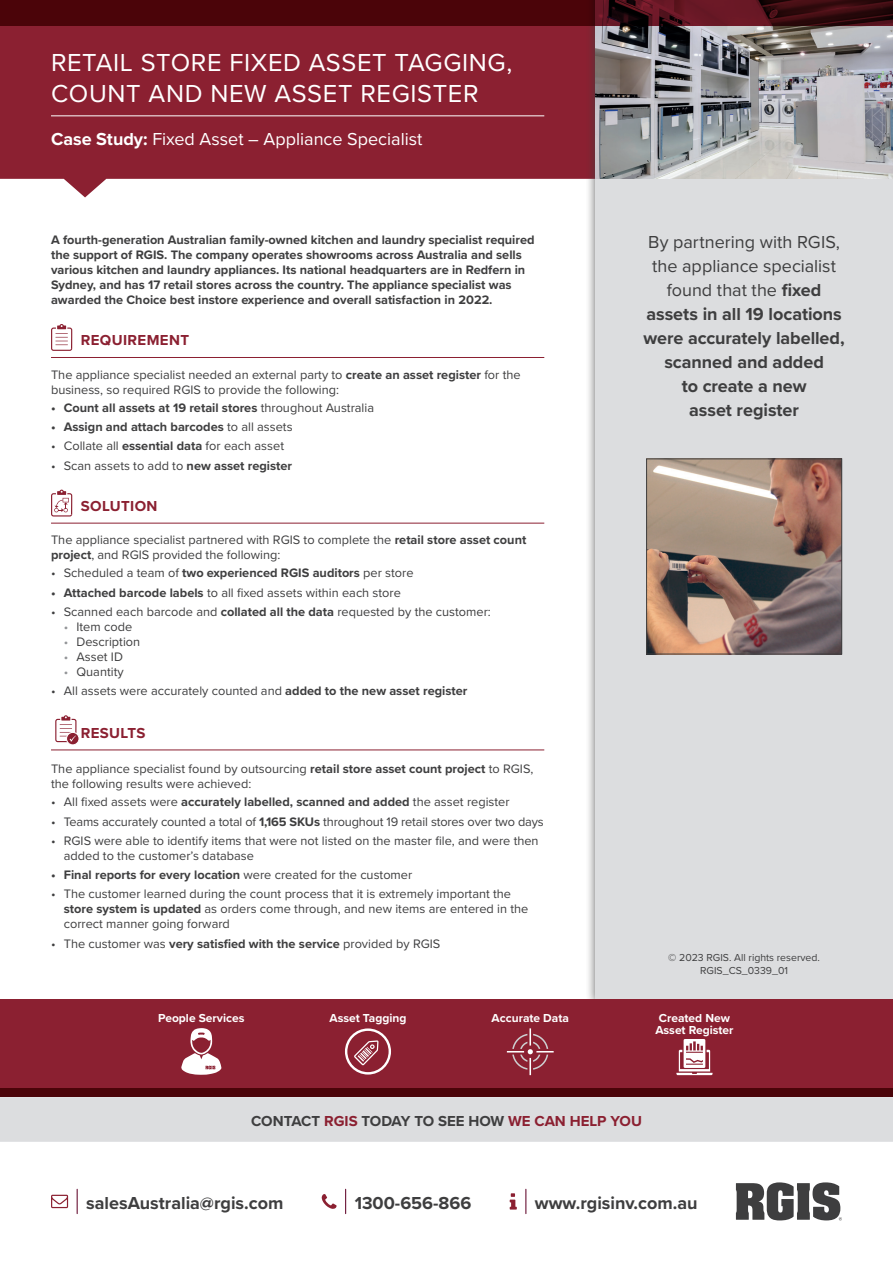
<style>
.page{position:relative;width:893px;height:1263px;background:#fff}
.page>*{position:absolute;margin:0;border:0;box-sizing:border-box;transform-origin:0 0}
.t1{font:25.5px/30.6px "Proxima Nova";letter-spacing:.025em;color:#fff}
.t2{font:700 18px/24px "Proxima Nova";color:#3e3e3f;text-align:center}
.t3{font:18px "Proxima Nova";color:#fff}
.t4{font:700 15px "Proxima Nova";color:#3e3e3f}
.t5{font:700 15px "Proxima Nova";letter-spacing:.025em;color:#8b2031}
.t6{font:12.75px/15px "Proxima Nova";color:#3e3e3f}
.t7{font:700 12.75px/15px "Proxima Nova";color:#3e3e3f}
.t8{font:700 12px/12px "Proxima Nova";color:#fff}
.t9{font:10.5px/12.6px "Proxima Nova";color:#3e3e3f;text-align:center}
.s1{font-weight:700}
.s2{font-weight:400}
.s3{color:#939598}
.s4{color:#8b2031}
</style>
<div class="page">
<svg style="left:525px;top:1189px;width:1px;height:24px"></svg>
<svg style="left:510px;top:1193px;width:7px;height:16px"></svg>
<svg style="left:77px;top:1189px;width:1px;height:24px"></svg>
<svg style="left:51px;top:1195px;width:17px;height:13px"></svg>
<svg style="left:345px;top:1189px;width:1px;height:24px"></svg>
<svg style="left:322px;top:1194px;width:15px;height:15px"></svg>
<svg style="left:736px;top:1182px;width:106px;height:38px"></svg>
<div style="left:0;top:1097px;width:893px;height:45px;background:#dcdddf"></div>
<svg style="left:0;top:26px;width:585px;height:171px;background:#973746"></svg>
<div style="left:585px;top:0;width:308px;height:1010px;background:#3e3e3f;opacity:.75"></div>
<div style="left:595px;top:0;width:298px;height:1001px;background:#dcdddf"></div>
<hr style="left:51px;top:116px;width:493px;height:1px;background:#fff">
<div style="left:0;top:999px;width:893px;height:98px;background:#8b2031"></div>
<img style="left:595px;top:26px;width:298px;height:153px">
<hr style="left:51px;top:357px;width:493px;height:1px;background:#8b2031">
<hr style="left:51px;top:523px;width:493px;height:1px;background:#8b2031">
<hr style="left:51px;top:750px;width:493px;height:1px;background:#8b2031">
<svg style="left:51px;top:324px;width:22px;height:27px"></svg>
<svg style="left:51px;top:490px;width:22px;height:26px"></svg>
<svg style="left:55px;top:715px;width:24px;height:30px"></svg>
<svg style="left:0;top:0;width:893px;height:26px;background:#49070d"></svg>
<div style="left:0;top:1089px;width:893px;height:8px;background:#4b0409"></div>
<img style="left:648px;top:461px;width:192px;height:191px">
<div style="left:646px;top:459px;width:196px;height:195px;border:1px solid #3e3e3f"></div>
<svg style="left:181px;top:1028px;width:41px;height:47px"></svg>
<svg style="left:354px;top:1040px;width:24px;height:25px"></svg>
<div style="left:345px;top:1028px;width:46px;height:46px;border:2px solid #fff;border-radius:50%"></div>
<svg style="left:676px;top:1039px;width:36px;height:36px"></svg>
<svg style="left:507px;top:1028px;width:47px;height:47px"></svg>
<h1 class="t1" style="left:51px;top:46px;width:463px">RETAIL STORE FIXED ASSET TAGGING,<br>COUNT AND NEW ASSET REGISTER</h1>
<h2 class="t3" style="left:51px;top:125px;width:373px"><span class="s1">Case Study:</span> Fixed Asset – Appliance Specialist</h2>
<p class="t7" style="left:51px;top:232px;width:485px">A fourth-generation Australian family-owned kitchen and laundry specialist required the support of RGIS. The company operates showrooms across Australia and sells various kitchen and laundry appliances. Its national headquarters are in Redfern in Sydney, and has 17 retail stores across the country. The appliance specialist was awarded the Choice best instore experience and overall satisfaction in 2022.</p>
<p class="t5" style="left:81px;top:329px;width:110px">REQUIREMENT</p>
<p class="t6" style="left:51px;top:366px;width:471px">The appliance specialist needed an external party to <span class="s1">create an asset register</span> for the business, so required RGIS to provide the following:</p>
<p class="t7" style="left:51px;top:400px;width:325px">• Count all assets at 19 retail stores <span class="s2">throughout Australia</span></p>
<p class="t7" style="left:51px;top:419px;width:243px">• Assign and attach barcodes <span class="s2">to all assets</span></p>
<p class="t6" style="left:51px;top:438px;width:235px">• Collate all <span class="s1">essential data</span> for each asset</p>
<p class="t6" style="left:51px;top:457px;width:243px">• Scan assets to add to <span class="s1">new asset register</span></p>
<p class="t5" style="left:81px;top:494px;width:78px">SOLUTION</p>
<p class="t6" style="left:51px;top:532px;width:477px">The appliance specialist partnered with RGIS to complete the <span class="s1">retail store asset count project</span>, and RGIS provided the following:</p>
<p class="t7" style="left:51px;top:565px;width:364px"><span class="s2">• Scheduled a team of</span> two experienced RGIS auditors <span class="s2">per store</span></p>
<p class="t6" style="left:51px;top:584px;width:351px"><span class="s1">• Attached barcode labels</span> to all fixed assets within each store</p>
<p class="t6" style="left:51px;top:604px;width:441px">• Scanned each barcode and <span class="s1">collated all the data</span> requested by the customer:</p>
<p class="t6" style="left:64px;top:619px;width:70px"><span class="s3">•</span> Item code</p>
<p class="t6" style="left:64px;top:634px;width:78px"><span class="s3">•</span> Description</p>
<p class="t6" style="left:64px;top:649px;width:61px"><span class="s3">•</span> Asset ID</p>
<p class="t6" style="left:64px;top:664px;width:61px"><span class="s3">•</span> Quantity</p>
<p class="t6" style="left:51px;top:683px;width:418px">• All assets were accurately counted and <span class="s1">added to the new asset register</span></p>
<p class="t5" style="left:81px;top:722px;width:66px">RESULTS</p>
<p class="t6" style="left:51px;top:761px;width:484px">The appliance specialist found by outsourcing <span class="s1">retail store asset count project</span> to RGIS, the following results were achieved:</p>
<p class="t6" style="left:51px;top:794px;width:460px">• All fixed assets were <span class="s1">accurately labelled, scanned and added</span> the asset register</p>
<p class="t6" style="left:51px;top:813px;width:494px">• Teams accurately counted a total of <span class="s1">1,165 SKUs</span> throughout 19 retail stores over two days</p>
<p class="t6" style="left:64px;top:833px;width:476px;text-indent:-13px">• RGIS were able to identify items that were not listed on the master file, and were then added to the customer’s database</p>
<p class="t7" style="left:51px;top:867px;width:363px">• Final reports for every location <span class="s2">were created for the customer</span></p>
<p class="t6" style="left:64px;top:886px;width:466px;text-indent:-13px">• The customer learned during the count process that it is extremely important the <span class="s1">store system is updated</span> as orders come through, and new items are entered in the correct manner going forward</p>
<p class="t6" style="left:51px;top:935px;width:391px">• The customer was <span class="s1">very satisfied with the service</span> provided by RGIS</p>
<h2 class="t2" style="left:643px;top:230px;width:203px"><span class="s2">By partnering with RGIS, the appliance specialist found that the</span> fixed assets in all 19 locations were accurately labelled, scanned and added<br>to create a new<br>asset register</h2>
<p class="t9" style="left:668px;top:951px;width:153px">© 2023 RGIS. All rights reserved.<br>RGIS_CS_0339_01</p>
<p class="t8" style="left:158px;top:1011px;width:88px">People Services</p>
<p class="t8" style="left:329px;top:1011px;width:79px">Asset Tagging</p>
<p class="t8" style="left:655px;top:1011px;width:80px">Created New<br>Asset Register</p>
<p class="t8" style="left:492px;top:1011px;width:79px">Accurate Data</p>
<p class="t4" style="left:251px;top:1110px;width:392px">CONTACT <span class="s4">RGIS</span> TODAY TO SEE HOW <span class="s4">WE CAN HELP YOU</span></p>
<h2 class="t2" style="left:86px;top:1190px;width:199px">salesAustralia@rgis.com</h2>
<h2 class="t2" style="left:355px;top:1190px;width:118px">1300-656-866</h2>
<h2 class="t2" style="left:535px;top:1190px;width:164px">www.rgisinv.com.au</h2>
</div>
